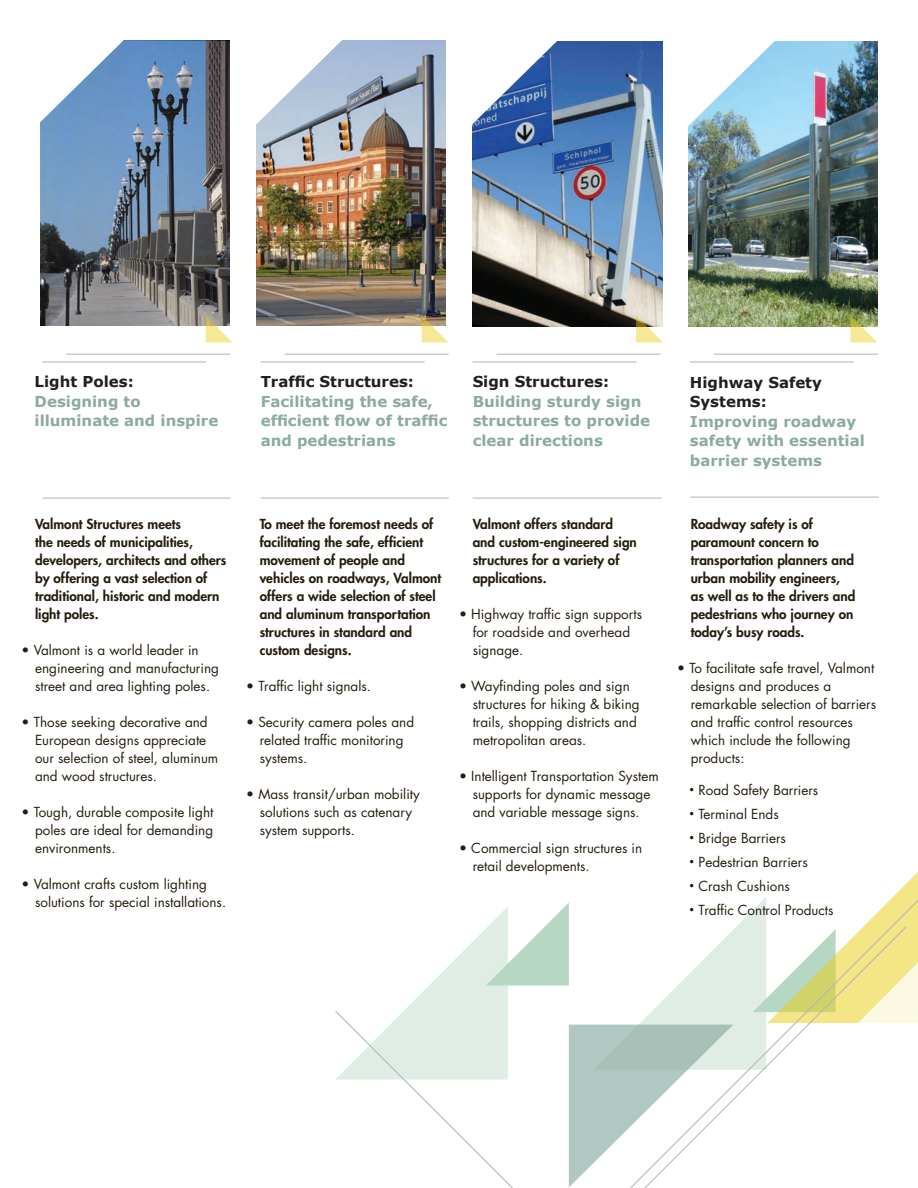
<style>
.page{position:relative;width:918px;height:1188px;background:#fff}
.page>*{position:absolute;margin:0;border:0;box-sizing:border-box;transform-origin:0 0}
.t1{font:700 15px/19.5px "Verdana";color:#8baba2}
.t2{font:700 15px/19.5px "Verdana";color:#231f20}
.t3{font:13.5px/18px "Futura Std";color:#251d0e}
.t4{font:800 13.5px/18px "Futura Std";color:#251d0e}
.s1{font-size:9px}
</style>
<div class="page">
<img style="left:688px;top:41px;width:189px;height:286px">
<img style="left:256px;top:40px;width:190px;height:286px">
<img style="left:40px;top:40px;width:190px;height:286px">
<svg style="left:40px;top:40px;width:117px;height:105px"></svg>
<hr style="left:42px;top:362px;width:164px;height:1px;background:#b2b3b7">
<hr style="left:66px;top:354px;width:164px;height:1px;background:#b2b3b7">
<hr style="left:43px;top:498px;width:187px;height:1px;background:#b2b3b7">
<svg style="left:206px;top:315px;width:26px;height:27px"></svg>
<svg style="left:688px;top:41px;width:121px;height:104px"></svg>
<hr style="left:690px;top:362px;width:164px;height:1px;background:#b2b3b7">
<hr style="left:714px;top:354px;width:164px;height:1px;background:#b2b3b7">
<hr style="left:691px;top:497px;width:188px;height:1px;background:#b2b3b7">
<svg style="left:850px;top:315px;width:28px;height:27px"></svg>
<img style="left:473px;top:41px;width:189px;height:286px">
<svg style="left:472px;top:41px;width:119px;height:104px"></svg>
<hr style="left:473px;top:362px;width:164px;height:1px;background:#b2b3b7">
<hr style="left:497px;top:354px;width:164px;height:1px;background:#b2b3b7">
<hr style="left:473px;top:498px;width:189px;height:1px;background:#b2b3b7">
<svg style="left:636px;top:315px;width:27px;height:27px"></svg>
<svg style="left:256px;top:40px;width:119px;height:105px"></svg>
<hr style="left:261px;top:362px;width:164px;height:1px;background:#b2b3b7">
<hr style="left:285px;top:354px;width:164px;height:1px;background:#b2b3b7">
<hr style="left:261px;top:498px;width:188px;height:1px;background:#b2b3b7">
<svg style="left:422px;top:315px;width:26px;height:27px"></svg>
<svg style="left:405px;top:872px;width:513px;height:315px"></svg>
<svg style="left:335px;top:1010px;width:256px;height:178px"></svg>
<p class="t2" style="left:35px;top:372px;width:101px">Light Poles:</p>
<p class="t1" style="left:35px;top:392px;width:185px">Designing to illuminate and inspire</p>
<p class="t4" style="left:35px;top:515px;width:193px">Valmont Structures meets<br>the needs of municipalities, developers, architects and others by offering a vast selection of traditional, historic and modern light poles.</p>
<p class="t3" style="left:35px;top:642px;width:185px;text-indent:-14px">• Valmont is a world leader in engineering and manufacturing street and area lighting poles.</p>
<p class="t3" style="left:35px;top:714px;width:185px;text-indent:-14px">• Those seeking decorative and<br>European designs appreciate our selection of steel, aluminum and wood structures.</p>
<p class="t3" style="left:35px;top:804px;width:180px;text-align:justify;text-indent:-14px">• Tough, durable composite light poles are ideal for demanding environments.</p>
<p class="t3" style="left:35px;top:876px;width:193px;text-indent:-14px">• Valmont crafts custom lighting solutions for special installations.</p>
<p class="t2" style="left:261px;top:372px;width:155px">Traffic Structures:</p>
<p class="t1" style="left:261px;top:392px;width:188px">Facilitating the safe, efficient flow of traffic and pedestrians</p>
<p class="t2" style="left:473px;top:372px;width:138px">Sign Structures:</p>
<p class="t1" style="left:473px;top:392px;width:179px">Building sturdy sign structures to provide clear directions</p>
<p class="t4" style="left:260px;top:515px;width:183px">To meet the foremost needs of facilitating the safe, efficient movement of people and vehicles on roadways, Valmont offers a wide selection of steel and aluminum transportation structures in standard and custom designs.</p>
<p class="t3" style="left:246px;top:678px;width:126px">• Traffic light signals.</p>
<p class="t3" style="left:260px;top:714px;width:156px;text-indent:-14px">• Security camera poles and related traffic monitoring systems.</p>
<p class="t3" style="left:260px;top:786px;width:162px;text-indent:-14px">• Mass transit/urban mobility solutions such as catenary system supports.</p>
<p class="t4" style="left:473px;top:515px;width:166px">Valmont offers standard and custom-engineered sign structures for a variety of applications.</p>
<p class="t3" style="left:473px;top:606px;width:171px;text-indent:-14px">• Highway traffic sign supports for roadside and overhead signage.</p>
<p class="t3" style="left:473px;top:678px;width:169px;text-indent:-14px">• Wayfinding poles and sign structures for hiking &amp; biking trails, shopping districts and metropolitan areas.</p>
<p class="t3" style="left:459px;top:768px;width:201px;text-align:center">• Intelligent Transportation System supports for dynamic message and variable message signs.</p>
<p class="t3" style="left:473px;top:840px;width:171px;text-indent:-14px">• Commercial sign structures in retail developments.</p>
<p class="t2" style="left:690px;top:373px;width:134px">Highway Safety<br>Systems:</p>
<p class="t1" style="left:690px;top:412px;width:176px">Improving roadway safety with essential barrier systems</p>
<p class="t4" style="left:691px;top:515px;width:166px">Roadway safety is of paramount concern to transportation planners and urban mobility engineers, as well as to the drivers and pedestrians who journey on today’s busy roads.</p>
<p class="t3" style="left:691px;top:660px;width:187px;text-indent:-14px">• To facilitate safe travel, Valmont designs and produces a remarkable selection of barriers and traffic control resources which include the following products:</p>
<p class="t3" style="left:689px;top:781px;width:131px"><span class="s1">•</span> Road Safety Barriers</p>
<p class="t3" style="left:689px;top:805px;width:91px"><span class="s1">•</span> Terminal Ends</p>
<p class="t3" style="left:689px;top:829px;width:98px"><span class="s1">•</span> Bridge Barriers</p>
<p class="t3" style="left:689px;top:853px;width:120px"><span class="s1">•</span> Pedestrian Barriers</p>
<p class="t3" style="left:689px;top:877px;width:102px"><span class="s1">•</span> Crash Cushions</p>
<p class="t3" style="left:689px;top:901px;width:146px"><span class="s1">•</span> Traffic Control Products</p>
</div>
